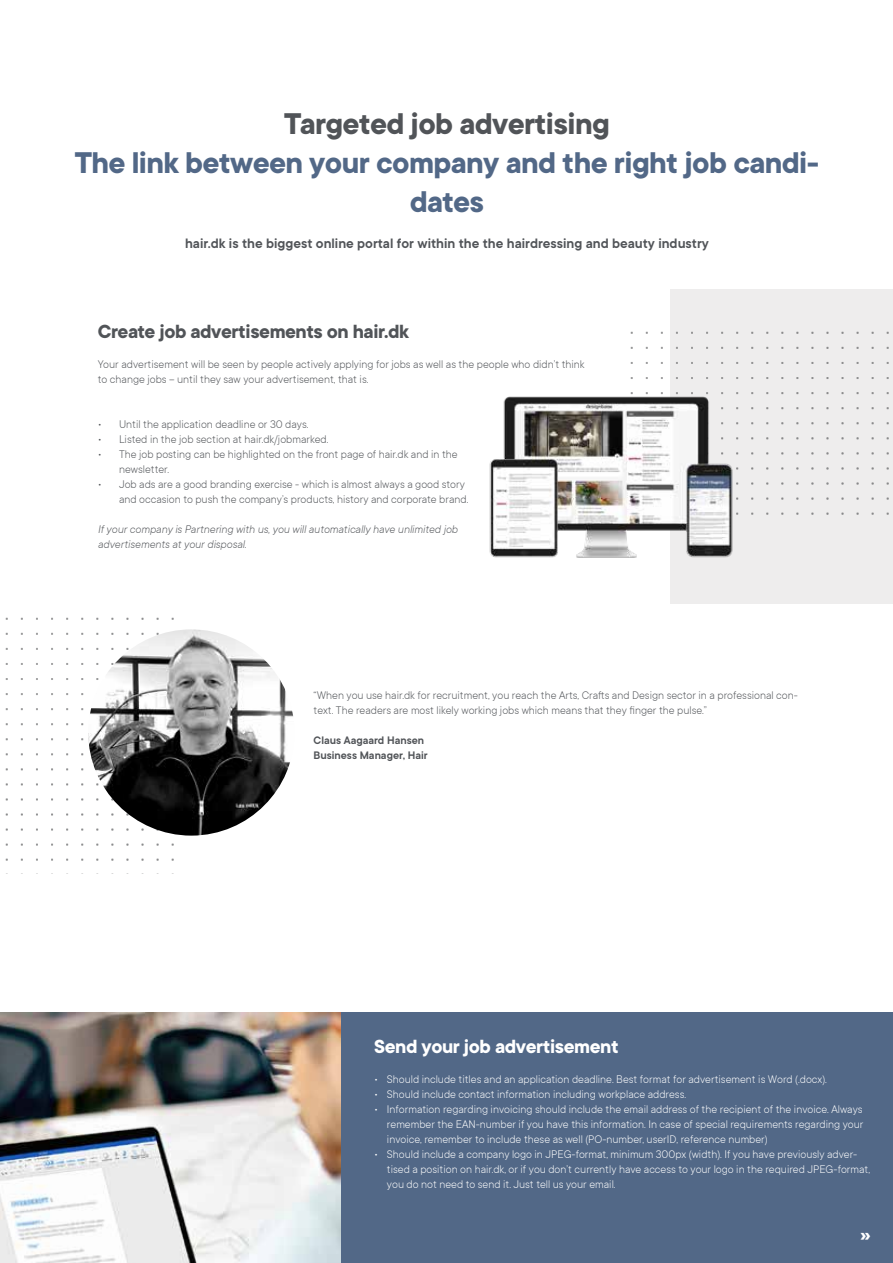
<style>
.page{position:relative;width:893px;height:1263px;background:#fff}
.page>*{position:absolute;margin:0;border:0;box-sizing:border-box;transform-origin:0 0}
.t1{font:700 33px/39px "TT Commons";letter-spacing:-.02em;color:#526887;text-align:center}
.t2{font:700 33px "TT Commons";letter-spacing:-.02em;color:#515458}
.t3{font:700 21px "TT Commons";letter-spacing:-.02em;color:#515458}
.t4{font:700 21px "TT Commons";letter-spacing:-.02em;color:#fff}
.t5{font:600 15px "TT Commons";color:#515458}
.t6{font:300 12px/15px "TT Commons";color:#fff;text-align:justify}
.t7{font:300 12px/15px "TT Commons";color:#515458}
.t8{font:italic 300 12px/15px "TT Commons";color:#515458}
.t9{font:600 12px/15px "TT Commons";color:#515458}
</style>
<div class="page">
<div style="left:671px;top:289px;width:222px;height:315px;background:#eeeded"></div>
<div style="left:0;top:1012px;width:893px;height:251px;background:#526887"></div>
<img style="left:630px;top:322px;width:259px;height:193px">
<img style="left:489px;top:394px;width:260px;height:167px">
<img style="left:5px;top:617px;width:169px;height:257px">
<img style="left:88px;top:629px;width:206px;height:207px;border-radius:103px">
<img style="left:0;top:1012px;width:340px;height:251px">
<h1 class="t2" style="left:284px;top:106px;width:327px">Targeted job advertising</h1>
<h1 class="t1" style="left:75px;top:144px;width:746px">The link between your company and the right job candi&shy;dates</h1>
<p class="t5" style="left:185px;top:235px;width:525px">hair.dk is the biggest online portal for within the the hairdressing and beauty industry</p>
<h2 class="t3" style="left:98px;top:320px;width:313px">Create job advertisements on hair.dk</h2>
<p class="t7" style="left:98px;top:357px;width:488px">Your advertisement will be seen by people actively applying for jobs as well as the people who didn’t think to change jobs – until they saw your advertisement, that is.</p>
<p class="t7" style="left:98px;top:417px;width:212px">• Until the application deadline or 30 days.</p>
<p class="t7" style="left:98px;top:432px;width:232px">• Listed in the job section at hair.dk/jobmarked.</p>
<p class="t7" style="left:119px;top:447px;width:340px;text-indent:-21px">• The job posting can be highlighted on the front page of hair.dk and in the newsletter.</p>
<p class="t7" style="left:98px;top:477px;width:372px;text-align:right">• Job ads are a good branding exercise - which is almost always a good story and occasion to push the company’s products, history and corporate brand.</p>
<p class="t8" style="left:98px;top:522px;width:361px">If your company is Partnering with us, you will automatically have unlimited job advertisements at your disposal.</p>
<p class="t7" style="left:314px;top:687px;width:486px">“When you use hair.dk for recruitment, you reach the Arts, Crafts and Design sector in a professional con&shy;text. The readers are most likely working jobs which means that they finger the pulse.”</p>
<p class="t9" style="left:314px;top:732px;width:116px">Claus Aagaard Hansen<br>Business Manager, Hair</p>
<h2 class="t4" style="left:374px;top:1034px;width:246px">Send your job advertisement</h2>
<p class="t6" style="left:374px;top:1071px;width:454px">• Should include titles and an application deadline. Best format for advertisement is Word (.docx).</p>
<p class="t6" style="left:374px;top:1086px;width:313px">• Should include contact information including workplace address.</p>
<p class="t6" style="left:387px;top:1101px;width:478px;text-indent:-13px">• Information regarding invoicing should include the email address of the recipient of the invoice. Always remember the EAN-number if you have this information. In case of special requirements regarding your invoice, remember to include these as well (PO-number, userID, reference number)</p>
<p class="t6" style="left:387px;top:1146px;width:485px;text-align:left;text-indent:-13px">• Should include a company logo in JPEG-format, minimum 300px (width). If you have previously adver&shy;tised a position on hair.dk, or if you don’t currently have access to your logo in the required JPEG-format, you do not need to send it. Just tell us your email.</p>
<h2 class="t4" style="left:860px;top:1222px;width:12px">»</h2>
</div>
